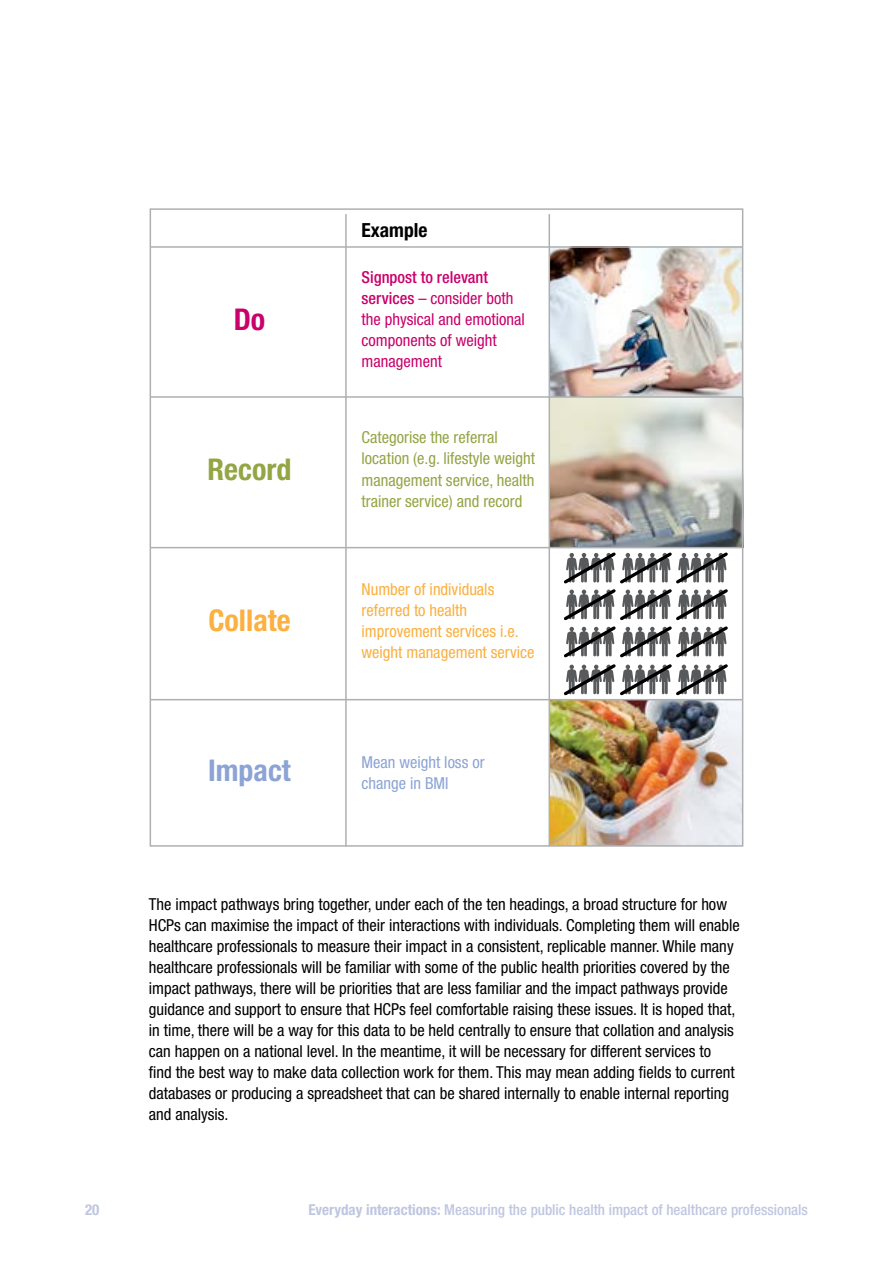
<style>
.page{position:relative;width:893px;height:1263px;background:#fff}
.page>*{position:absolute;margin:0;border:0;box-sizing:border-box;transform-origin:0 0}
.t1{font:700 condensed 30px "Helvetica Neue";color:#fbb040}
.t2{font:700 condensed 30px "Helvetica Neue";color:#94a545}
.t3{font:700 condensed 30px "Helvetica Neue";color:#8ca4d5}
.t4{font:700 condensed 30px "Helvetica Neue";color:#ca006c}
.t5{font:700 condensed 19.5px "Helvetica Neue";color:#000}
.t6{font:condensed 16.5px/21px "Helvetica Neue";color:#000}
.t7{font:condensed 16.5px/21px "Helvetica Neue";color:#94a545}
.t8{font:condensed 16.5px/21px "Helvetica Neue";color:#ca006c}
.t9{font:condensed 16.5px/21px "Helvetica Neue";color:#fbb040}
.t10{font:condensed 16.5px/21px "Helvetica Neue";color:#8ca4d5}
.t11{font:500 condensed 15px "Helvetica Neue";color:#bfc6e0}
.t12{font:700 condensed 15px "Helvetica Neue";color:#bfc6e0}
.s1{font-weight:500}
.s2{font-weight:700}
</style>
<div class="page">
<img style="left:550px;top:398px;width:190px;height:149px">
<img style="left:550px;top:700px;width:190px;height:144px">
<hr style="left:150px;top:547px;width:593px;height:1px;background:#adafb2">
<hr style="left:150px;top:699px;width:592px;height:1px;background:#adafb2">
<img style="left:548px;top:214px;width:192px;height:182px">
<hr style="left:345px;top:214px;width:2px;height:632px;background:#adafb2">
<hr style="left:150px;top:246px;width:592px;height:2px;background:#adafb2">
<hr style="left:549px;top:214px;width:1px;height:632px;background:#adafb2">
<hr style="left:150px;top:396px;width:592px;height:2px;background:#adafb2">
<svg style="left:564px;top:552px;width:164px;height:144px"></svg>
<h1 class="t4" style="left:234px;top:301px;width:33px">Do</h1>
<h1 class="t2" style="left:208px;top:451px;width:85px">Record</h1>
<h1 class="t1" style="left:208px;top:602px;width:84px">Collate</h1>
<h1 class="t3" style="left:208px;top:752px;width:84px">Impact</h1>
<p class="t5" style="left:362px;top:218px;width:68px">Example</p>
<p class="t8" style="left:362px;top:267px;width:165px"><span class="s1">Signpost to relevant services</span> – consider both the physical and emotional components of weight management</p>
<p class="t7" style="left:362px;top:427px;width:175px">Categorise the referral location (e.g. lifestyle weight management service, health trainer service) and record</p>
<p class="t9" style="left:362px;top:579px;width:174px">Number of individuals referred to health improvement services i.e. weight management service</p>
<p class="t10" style="left:362px;top:751px;width:125px">Mean weight loss or change in BMI</p>
<p class="t6" style="left:149px;top:894px;width:592px">The impact pathways bring together, under each of the ten headings, a broad structure for how HCPs can maximise the impact of their interactions with individuals. Completing them will enable healthcare professionals to measure their impact in a consistent, replicable manner. While many healthcare professionals will be familiar with some of the public health priorities covered by the impact pathways, there will be priorities that are less familiar and the impact pathways provide guidance and support to ensure that HCPs feel comfortable raising these issues. It is hoped that, in time, there will be a way for this data to be held centrally to ensure that collation and analysis can happen on a national level. In the meantime, it will be necessary for different services to<br>find the best way to make data collection work for them. This may mean adding fields to current databases or producing a spreadsheet that can be shared internally to enable internal reporting and analysis.</p>
<p class="t12" style="left:85px;top:1201px;width:16px">20</p>
<p class="t11" style="left:308px;top:1201px;width:501px"><span class="s2">Everyday interactions:</span> Measuring the public health impact of healthcare professionals</p>
</div>
